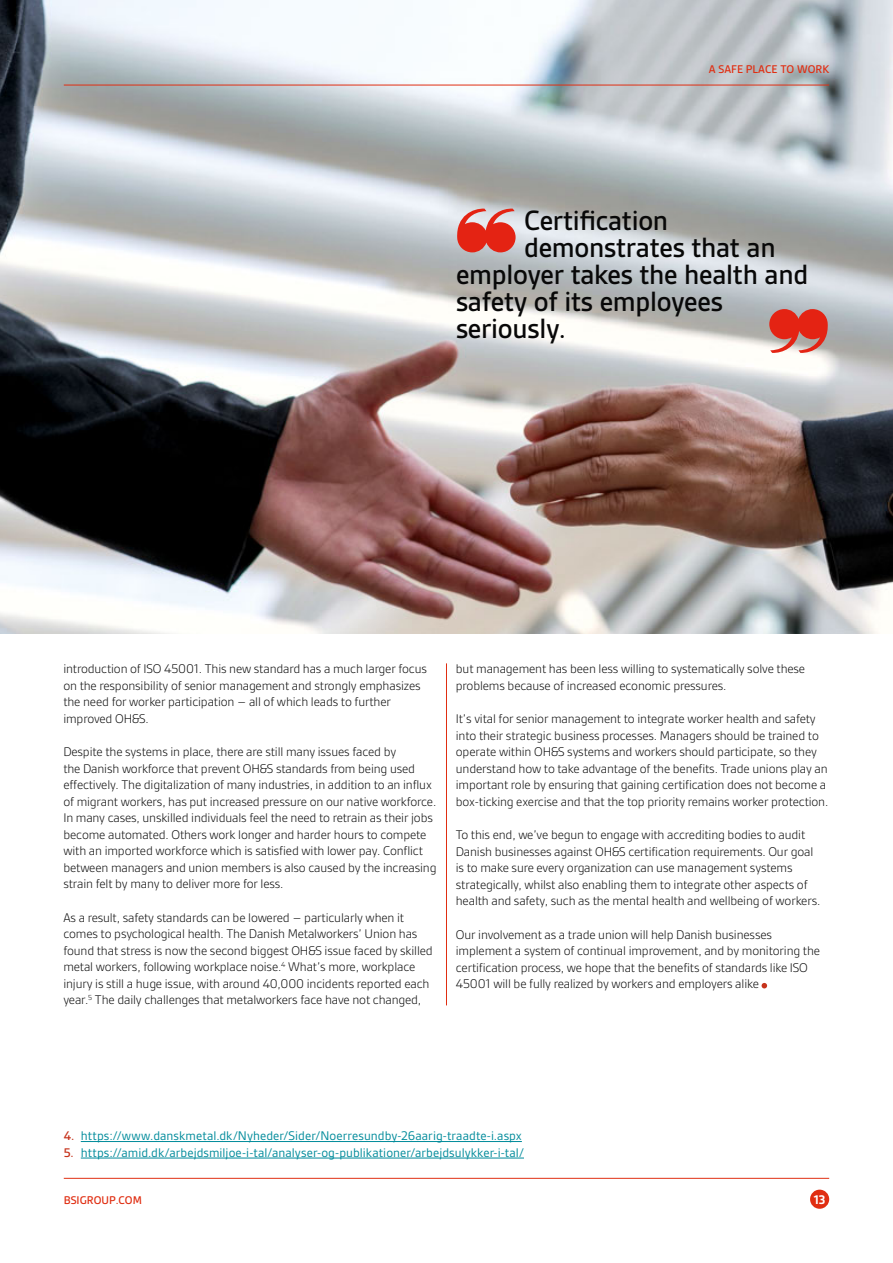
<style>
.page{position:relative;width:893px;height:1263px;background:#fff}
.page>*{position:absolute;margin:0;border:0;box-sizing:border-box;transform-origin:0 0}
.t1{font:300 72px "BSI Gesta";color:#c6331c}
.t2{font:500 30px "BSI Gesta";letter-spacing:-.01em;color:#080808}
.t3{font:300 13.5px/16.5px "BSI Gesta";letter-spacing:-.01em;color:#080808}
.t4{font:13.5px "BSI Gesta";letter-spacing:.005em;color:#008b9b}
.t5{font:700 13.5px "BSI Gesta";color:#fff}
.t6{font:500 12px "BSI Gesta";color:#e02e12}
.s1{font-weight:500;color:#c6331c}
</style>
<div class="page">
<img style="left:0;top:0;width:893px;height:634px">
<hr style="left:446px;top:663px;width:1px;height:342px;background:#e02e12">
<svg style="left:456px;top:208px;width:60px;height:44px;background:#df675f"></svg>
<svg style="left:769px;top:309px;width:60px;height:44px;background:#d75c51"></svg>
<hr style="left:81px;top:1141px;width:441px;height:1px;background:#008b9b">
<hr style="left:81px;top:1158px;width:443px;height:1px;background:#008b9b">
<hr style="left:64px;top:85px;width:765px;height:1px;background:#e02e12">
<hr style="left:64px;top:1178px;width:765px;height:1px;background:#e02e12">
<div style="left:810px;top:1189px;width:19px;height:20px;background:#e02e12;border-radius:50%"></div>
<p class="t6" style="left:709px;top:62px;width:122px">A SAFE PLACE TO WORK</p>
<h2 class="t2" style="left:524px;top:205px;width:146px">Certification</h2>
<h2 class="t2" style="left:524px;top:232px;width:253px">demonstrates that an</h2>
<h2 class="t2" style="left:456px;top:259px;width:354px">employer takes the health and</h2>
<h2 class="t2" style="left:456px;top:286px;width:268px">safety of its employees</h2>
<h2 class="t2" style="left:456px;top:313px;width:111px">seriously.</h2>
<p class="t3" style="left:63px;top:661px;width:365px">introduction of ISO 45001. This new standard has a much larger focus on the responsibility of senior management and strongly emphasizes the need for worker participation – all of which leads to further improved OH&amp;S.</p>
<p class="t3" style="left:63px;top:744px;width:374px">Despite the systems in place, there are still many issues faced by<br>the Danish workforce that prevent OH&amp;S standards from being used effectively. The digitalization of many industries, in addition to an influx of migrant workers, has put increased pressure on our native workforce.<br>In many cases, unskilled individuals feel the need to retrain as their jobs become automated. Others work longer and harder hours to compete with an imported workforce which is satisfied with lower pay. Conflict between managers and union members is also caused by the increasing strain felt by many to deliver more for less.</p>
<p class="t3" style="left:63px;top:909px;width:371px">As a result, safety standards can be lowered – particularly when it comes to psychological health. The Danish Metalworkers’ Union has found that stress is now the second biggest OH&amp;S issue faced by skilled metal workers, following workplace noise.<sup>4</sup> What’s more, workplace injury is still a huge issue, with around 40,000 incidents reported each year.<sup>5</sup> The daily challenges that metalworkers face have not changed,</p>
<p class="t3" style="left:456px;top:661px;width:351px">but management has been less willing to systematically solve these problems because of increased economic pressures.</p>
<p class="t3" style="left:456px;top:711px;width:374px">It’s vital for senior management to integrate worker health and safety into their strategic business processes. Managers should be trained to operate within OH&amp;S systems and workers should participate, so they understand how to take advantage of the benefits. Trade unions play an important role by ensuring that gaining certification does not become a box-ticking exercise and that the top priority remains worker protection.</p>
<p class="t3" style="left:456px;top:827px;width:366px">To this end, we’ve begun to engage with accrediting bodies to audit Danish businesses against OH&amp;S certification requirements. Our goal is to make sure every organization can use management systems strategically, whilst also enabling them to integrate other aspects of health and safety, such as the mental health and wellbeing of workers.</p>
<p class="t3" style="left:456px;top:926px;width:366px">Our involvement as a trade union will help Danish businesses implement a system of continual improvement, and by monitoring the certification process, we hope that the benefits of standards like ISO 45001 will be fully realized by workers and employers alike</p>
<h1 class="t1" style="left:755px;top:927px;width:19px">.</h1>
<p class="t4" style="left:64px;top:1128px;width:460px"><span class="s1">4.</span> https://www.danskmetal.dk/Nyheder/Sider/Noerresundby-26aarig-traadte-i.aspx</p>
<p class="t4" style="left:64px;top:1145px;width:462px"><span class="s1">5.</span> https://amid.dk/arbejdsmiljoe-i-tal/analyser-og-publikationer/arbejdsulykker-i-tal/</p>
<p class="t6" style="left:64px;top:1193px;width:80px">BSIGROUP.COM</p>
<p class="t5" style="left:814px;top:1192px;width:13px">13</p>
</div>
